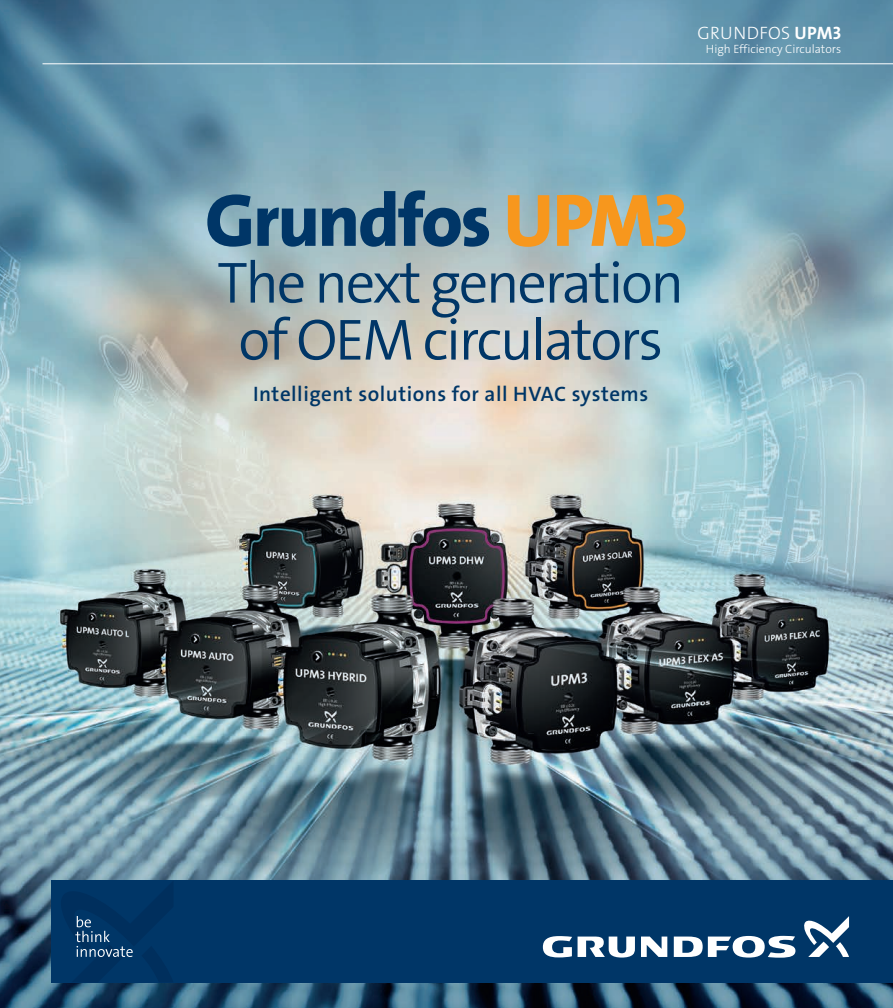
<style>
.page{position:relative;width:893px;height:1008px;background:#fff}
.page>*{position:absolute;margin:0;border:0;box-sizing:border-box;transform-origin:0 0}
.t1{font:75px "Grundfos The Sans V2 OT 8 XB";letter-spacing:-.03em;color:#003667}
.t2{font:58.5px/57px "Grundfos The Sans V2 OT 4 SL";letter-spacing:-.04em;color:#003667;text-align:center}
.t3{font:21px "Grundfos The Sans V2 OT 6 SB";letter-spacing:.025em;color:#003667}
.t4{font:18px "Grundfos The Sans V2 OT 3 L";letter-spacing:.015em;color:#fff}
.t5{font:12px "Grundfos The Sans V2 OT 3 L";color:#fff}
.s1{font-family:"Grundfos The Sans V2 OT 7 B"}
.s2{color:#f7971d}
</style>
<div class="page">
<img style="left:0;top:0;width:893px;height:1008px">
<hr style="left:43px;top:63px;width:850px;height:1px;background:#fff">
<div style="left:51px;top:880px;width:842px;height:102px;background:#003667"></div>
<svg style="left:75px;top:916px;width:58px;height:41px"></svg>
<svg style="left:641px;top:936px;width:26px;height:21px"></svg>
<svg style="left:578px;top:936px;width:57px;height:21px"></svg>
<svg style="left:543px;top:936px;width:29px;height:21px"></svg>
<svg style="left:674px;top:936px;width:121px;height:21px"></svg>
<svg style="left:804px;top:916px;width:45px;height:41px"></svg>
<p class="t4" style="left:698px;top:21px;width:145px">GRUNDFOS <span class="s1">UPM3</span></p>
<p class="t5" style="left:706px;top:41px;width:137px">High Efficiency Circulators</p>
<h1 class="t1" style="left:205px;top:172px;width:484px">Grundfos <span class="s2">UPM3</span></h1>
<h2 class="t2" style="left:217px;top:255px;width:468px">The next generation of OEM circulators</h2>
<p class="t3" style="left:253px;top:380px;width:397px">Intelligent solutions for all HVAC systems</p>
</div>
